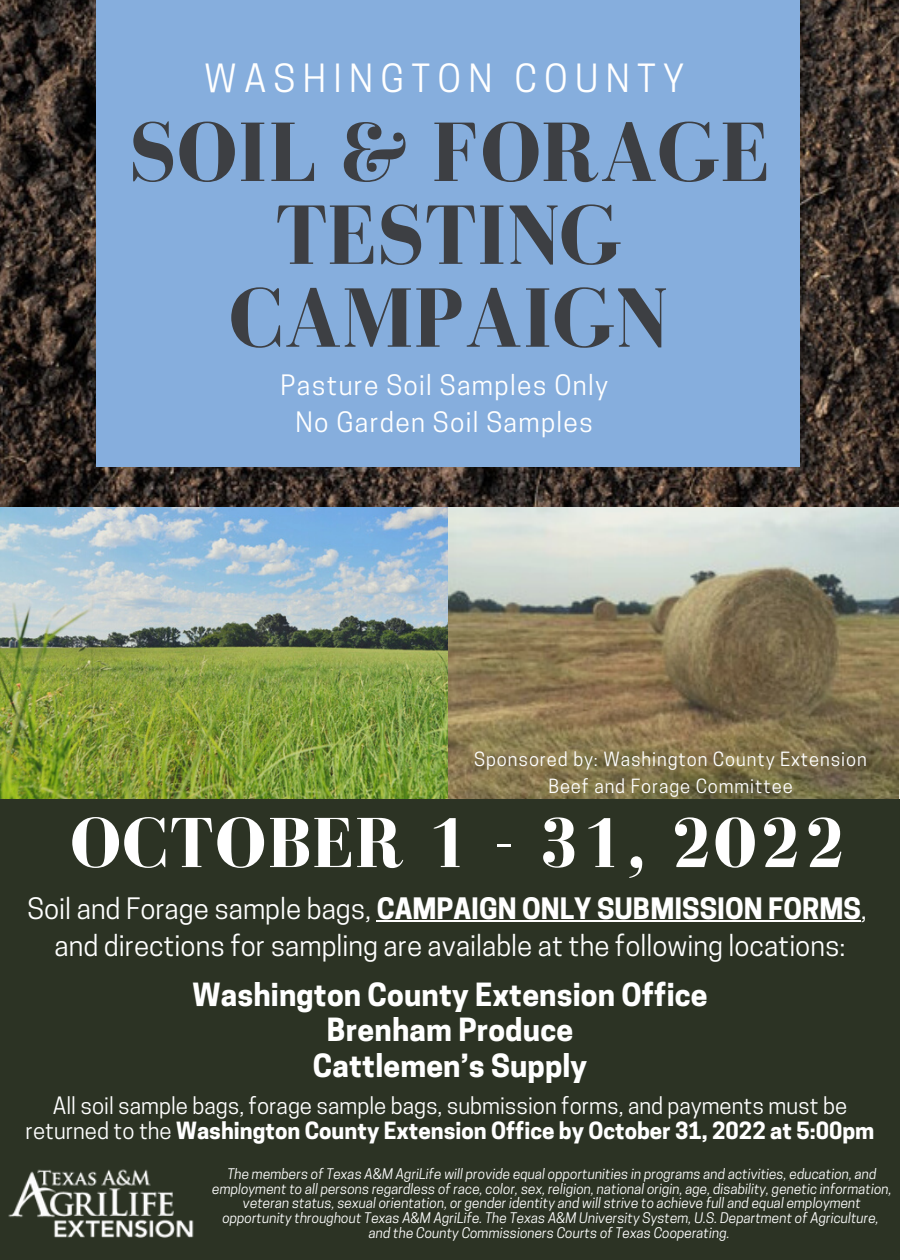
<style>
.page{position:relative;width:900px;height:1260px;background:#fff}
.page>*{position:absolute;margin:0;border:0;box-sizing:border-box;transform-origin:0 0}
.t1{font:700 86.5px "Bodoni FLF";color:#3d3f43}
.t2{font:700 72.75px "Bodoni FLF";letter-spacing:.02em;color:#fff}
.t3{font:36.5px "Cooper Hewitt";letter-spacing:.2em;color:#fff}
.t4{font:700 30px/35.5px "Cooper Hewitt";letter-spacing:.005em;color:#fff;text-align:center}
.t5{font:27.75px/37.8px "Cooper Hewitt";color:#fff;text-align:center}
.t6{font:26.5px "Cooper Hewitt";letter-spacing:.05em;color:#fff}
.t7{font:22.25px "Cooper Hewitt";color:#fff}
.t8{font:700 22.25px "Cooper Hewitt";color:#fff}
.t9{font:18.5px/26.2px "Cooper Hewitt";letter-spacing:.05em;color:#fff;text-align:center}
.t10{font:italic 13.75px "Cooper Hewitt";color:#fff}
.s1{font-weight:700}
.s2{font-weight:400}
</style>
<div class="page">
<img style="left:0;top:0;width:899px;height:799px">
<div style="left:97px;top:0;width:703px;height:467px;background:#86aedd"></div>
<div style="left:0;top:799px;width:900px;height:461px;background:#2c3324"></div>
<img style="left:8px;top:1169px;width:186px;height:69px">
<hr style="left:377px;top:920px;width:484px;height:2px;background:#fff">
<h2 class="t3" style="left:204px;top:65px;width:482px">WASHINGTON COUNTY</h2>
<p class="t1" style="left:128px;top:105px;width:643px">SOIL &amp; FORAGE</p>
<h1 class="t1" style="left:275px;top:188px;width:348px">TESTING</h1>
<p class="t1" style="left:229px;top:271px;width:440px">CAMPAIGN</p>
<p class="t6" style="left:280px;top:375px;width:329px">Pasture Soil Samples Only</p>
<p class="t6" style="left:295px;top:413px;width:299px">No Garden Soil Samples</p>
<h3 class="t9" style="left:474px;top:749px;width:394px">Sponsored by: Washington County Extension<br>Beef and Forage Committee</h3>
<p class="t2" style="left:70px;top:803px;width:777px">OCTOBER 1 - 31, 2022</p>
<p class="t5" style="left:28px;top:893px;width:841px">Soil and Forage sample bags, <span class="s1">CAMPAIGN ONLY SUBMISSION FORMS</span>, and directions for sampling are available at the following locations:</p>
<p class="t4" style="left:193px;top:981px;width:516px">Washington County Extension Office<br>Brenham Produce<br>Cattlemen’s Supply</p>
<p class="t7" style="left:53px;top:1097px;width:796px">All soil sample bags, forage sample bags, submission forms, and payments must be</p>
<p class="t8" style="left:26px;top:1123px;width:850px"><span class="s2">returned to the</span> Washington County Extension Office by October 31, 2022 at 5:00pm</p>
<p class="t10" style="left:227px;top:1168px;width:651px">The members of Texas A&amp;M AgriLife will provide equal opportunities in programs and activities, education, and</p>
<p class="t10" style="left:212px;top:1183px;width:681px">employment to all persons regardless of race, color, sex, religion, national origin, age, disability, genetic information,</p>
<p class="t10" style="left:243px;top:1198px;width:620px">veteran status, sexual orientation, or gender identity and will strive to achieve full and equal employment</p>
<p class="t10" style="left:222px;top:1213px;width:658px">opportunity throughout Texas A&amp;M AgriLife. The Texas A&amp;M University System, U.S. Department of Agriculture,</p>
<p class="t10" style="left:369px;top:1228px;width:362px">and the County Commissioners Courts of Texas Cooperating.</p>
</div>
